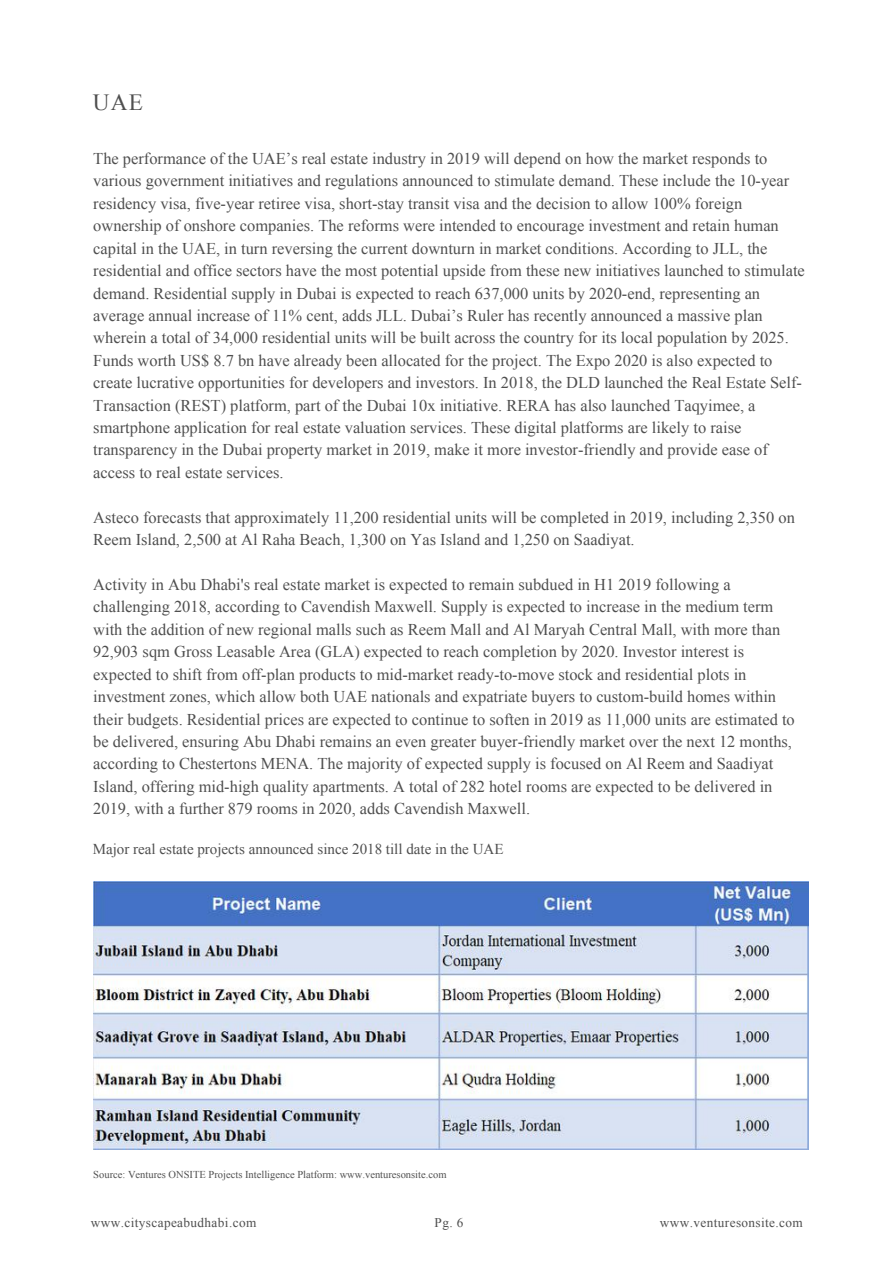
<style>
.page{position:relative;width:894px;height:1264px;background:#fff}
.page>*{position:absolute;margin:0;border:0;box-sizing:border-box;transform-origin:0 0}
.t1{font:23.25px "Times New Roman";color:#4f4f4f}
.t2{font:16.5px/22.4px "Times New Roman";color:#4f4f4f}
.t3{font:15px "Times New Roman";color:#4f4f4f}
.t4{font:13.2px "Times New Roman";letter-spacing:.03em;color:#4f4f4f}
.t5{font:10.5px "Times New Roman";color:#4f4f4f}
</style>
<div class="page">
<img style="left:93px;top:881px;width:715px;height:268px">
<h1 class="t1" style="left:93px;top:89px;width:51px">UAE</h1>
<p class="t2" style="left:93px;top:147px;width:712px">The performance of the UAE’s real estate industry in 2019 will depend on how the market responds to various government initiatives and regulations announced to stimulate demand. These include the 10-year residency visa, five-year retiree visa, short-stay transit visa and the decision to allow 100% foreign ownership of onshore companies. The reforms were intended to encourage investment and retain human capital in the UAE, in turn reversing the current downturn in market conditions. According to JLL, the residential and office sectors have the most potential upside from these new initiatives launched to stimulate demand. Residential supply in Dubai is expected to reach 637,000 units by 2020-end, representing an average annual increase of 11% cent, adds JLL. Dubai’s Ruler has recently announced a massive plan wherein a total of 34,000 residential units will be built across the country for its local population by 2025.<br>Funds worth US$ 8.7 bn have already been allocated for the project. The Expo 2020 is also expected to create lucrative opportunities for developers and investors. In 2018, the DLD launched the Real Estate Self-Transaction (REST) platform, part of the Dubai 10x initiative. RERA has also launched Taqyimee, a smartphone application for real estate valuation services. These digital platforms are likely to raise transparency in the Dubai property market in 2019, make it more investor-friendly and provide ease of access to real estate services.</p>
<p class="t2" style="left:93px;top:506px;width:703px">Asteco forecasts that approximately 11,200 residential units will be completed in 2019, including 2,350 on<br>Reem Island, 2,500 at Al Raha Beach, 1,300 on Yas Island and 1,250 on Saadiyat.</p>
<p class="t2" style="left:93px;top:573px;width:702px">Activity in Abu Dhabi's real estate market is expected to remain subdued in H1 2019 following a challenging 2018, according to Cavendish Maxwell. Supply is expected to increase in the medium term with the addition of new regional malls such as Reem Mall and Al Maryah Central Mall, with more than 92,903 sqm Gross Leasable Area (GLA) expected to reach completion by 2020. Investor interest is expected to shift from off-plan products to mid-market ready-to-move stock and residential plots in investment zones, which allow both UAE nationals and expatriate buyers to custom-build homes within their budgets. Residential prices are expected to continue to soften in 2019 as 11,000 units are estimated to be delivered, ensuring Abu Dhabi remains an even greater buyer-friendly market over the next 12 months, according to Chestertons MENA. The majority of expected supply is focused on Al Reem and Saadiyat Island, offering mid-high quality apartments. A total of 282 hotel rooms are expected to be delivered in 2019, with a further 879 rooms in 2020, adds Cavendish Maxwell.</p>
<p class="t3" style="left:93px;top:840px;width:412px">Major real estate projects announced since 2018 till date in the UAE</p>
<p class="t5" style="left:93px;top:1168px;width:354px">Source: Ventures ONSITE Projects Intelligence Platform: www.venturesonsite.com</p>
<p class="t4" style="left:91px;top:1215px;width:167px">www.cityscapeabudhabi.com</p>
<p class="t4" style="left:434px;top:1214px;width:30px">Pg. 6</p>
<p class="t4" style="left:659px;top:1215px;width:144px">www.venturesonsite.com</p>
</div>
